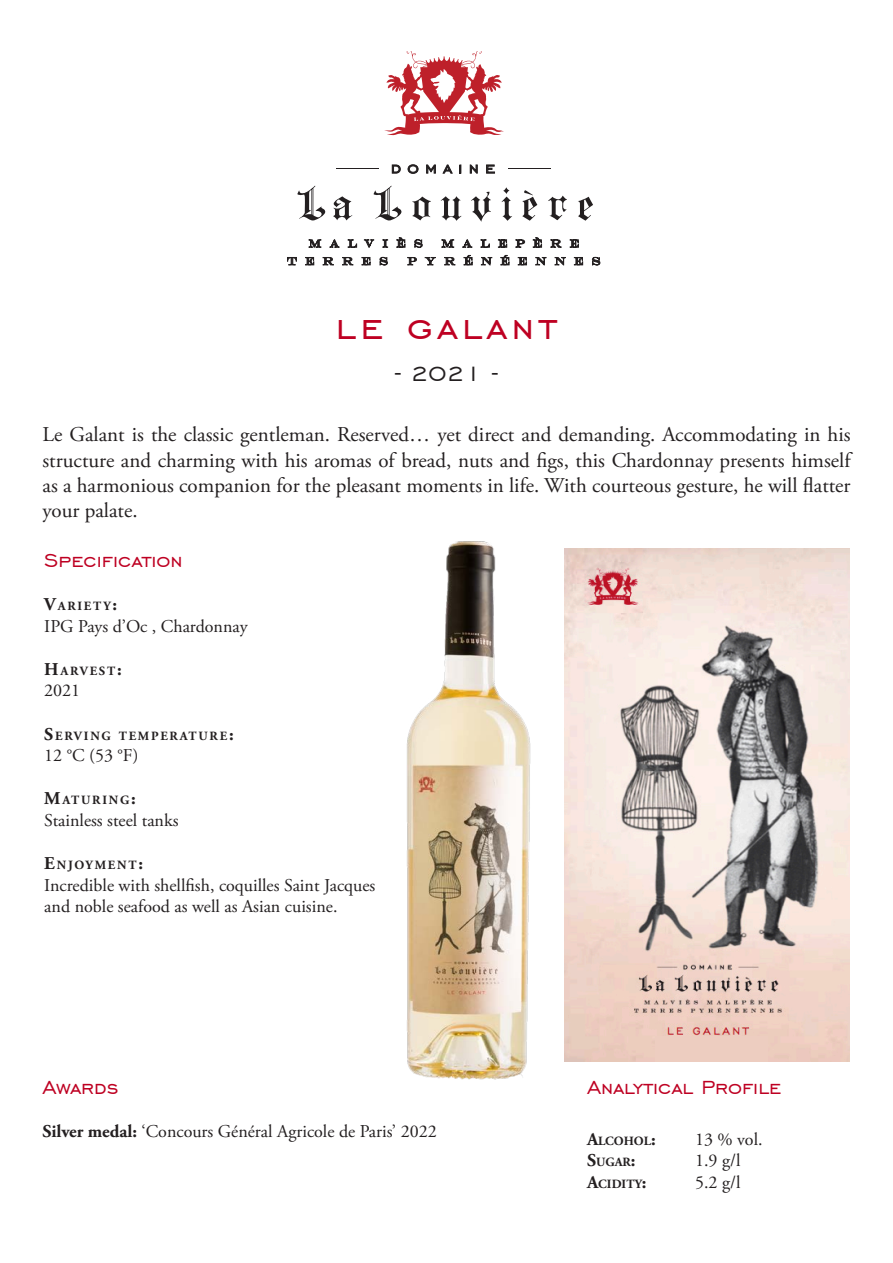
<style>
.page{position:relative;width:893px;height:1263px;background:#fff}
.page>*{position:absolute;margin:0;border:0;box-sizing:border-box;transform-origin:0 0}
.Vintage{font:45px "Engravers Gothic BT";letter-spacing:.1em;color:#be0022}
.Year{font:27px "Engravers Gothic BT";color:#231f20}
.Subtitle{font:24px "Engravers Gothic BT";color:#be0022}
.Description{font:21px/25.2px "Adobe Garamond Pro";color:#231f20;text-align:justify}
.Spec{font:18px/21.6px "Adobe Garamond Pro";color:#231f20}
.Small_title{font:700 12.6px "Adobe Garamond Pro";letter-spacing:.145em;color:#231f20}
.s1{font-size:18px}
.s2{font-weight:700}
</style>
<div class="page">
<svg style="left:309px;top:238px;width:270px;height:10px"></svg>
<svg style="left:392px;top:165px;width:8px;height:8px"></svg>
<svg style="left:408px;top:165px;width:10px;height:9px"></svg>
<svg style="left:426px;top:165px;width:10px;height:8px"></svg>
<svg style="left:443px;top:165px;width:9px;height:8px"></svg>
<svg style="left:470px;top:165px;width:7px;height:8px"></svg>
<svg style="left:486px;top:165px;width:9px;height:8px"></svg>
<hr style="left:336px;top:169px;width:43px;height:1px;background:#231f20">
<hr style="left:509px;top:169px;width:42px;height:1px;background:#231f20">
<svg style="left:412px;top:197px;width:19px;height:23px"></svg>
<svg style="left:441px;top:196px;width:20px;height:25px"></svg>
<svg style="left:502px;top:187px;width:10px;height:34px"></svg>
<svg style="left:548px;top:196px;width:19px;height:24px"></svg>
<svg style="left:578px;top:197px;width:15px;height:24px"></svg>
<svg style="left:522px;top:190px;width:15px;height:31px"></svg>
<svg style="left:471px;top:192px;width:20px;height:30px"></svg>
<svg style="left:373px;top:186px;width:28px;height:34px"></svg>
<svg style="left:333px;top:196px;width:19px;height:24px"></svg>
<svg style="left:297px;top:186px;width:28px;height:34px"></svg>
<svg style="left:287px;top:255px;width:313px;height:10px"></svg>
<svg style="left:384px;top:51px;width:120px;height:84px"></svg>
<img style="left:407px;top:541px;width:180px;height:539px">
<img style="left:565px;top:549px;width:285px;height:513px">
<div style="left:655px;top:1036px;width:112px;height:26px;background:#edcdc0"></div>
<p class="Vintage" style="left:336px;top:302px;width:223px">le galant</p>
<p class="Year" style="left:395px;top:359px;width:105px">- 2021 -</p>
<p class="Description" style="left:43px;top:423px;width:809px">Le Galant is the classic gentleman. Reserved… yet direct and demanding. Accommodating in his structure and charming with his aromas of bread, nuts and figs, this Chardonnay presents himself as a harmonious companion for the pleasant moments in life. With courteous gesture, he will flatter your palate.</p>
<p class="Subtitle" style="left:44px;top:547px;width:140px">Specification</p>
<p class="Small_title" style="left:44px;top:599px;width:74px"><span class="s1">V</span>ARIETY<span class="s1">:</span></p>
<p class="Spec" style="left:44px;top:616px;width:205px">IPG Pays d’Oc , Chardonnay</p>
<p class="Small_title" style="left:44px;top:663px;width:79px"><span class="s1">H</span>ARVEST<span class="s1">:</span></p>
<p class="Spec" style="left:44px;top:680px;width:38px">2021</p>
<p class="Small_title" style="left:44px;top:728px;width:191px"><span class="s1">S</span>ERVING TEMPERATURE<span class="s1">:</span></p>
<p class="Spec" style="left:44px;top:745px;width:96px">12 °C (53 °F)</p>
<p class="Small_title" style="left:44px;top:793px;width:93px"><span class="s1">M</span>ATURING<span class="s1">:</span></p>
<p class="Spec" style="left:44px;top:810px;width:136px">Stainless steel tanks</p>
<p class="Small_title" style="left:44px;top:858px;width:100px"><span class="s1">E</span>NJOYMENT<span class="s1">:</span></p>
<p class="Spec" style="left:44px;top:875px;width:332px">Incredible with shellfish, coquilles Saint Jacques and noble seafood as well as Asian cuisine.</p>
<p class="Subtitle" style="left:43px;top:1074px;width:78px">Awards</p>
<p class="Spec" style="left:43px;top:1121px;width:396px"><span class="s2">Silver medal:</span> ‘Concours Général Agricole de Paris’ 2022</p>
<p class="Subtitle" style="left:587px;top:1074px;width:196px">Analytical Profile</p>
<p class="Small_title" style="left:587px;top:1133px;width:70px"><span class="s1">A</span>LCOHOL<span class="s1">:</span></p>
<p class="Spec" style="left:695px;top:1129px;width:69px">13 % vol.</p>
<p class="Small_title" style="left:587px;top:1155px;width:50px"><span class="s1">S</span>UGAR<span class="s1">:</span></p>
<p class="Spec" style="left:695px;top:1150px;width:47px">1.9 g/l</p>
<p class="Small_title" style="left:587px;top:1176px;width:61px"><span class="s1">A</span>CIDITY<span class="s1">:</span></p>
<p class="Spec" style="left:695px;top:1172px;width:47px">5.2 g/l</p>
</div>
